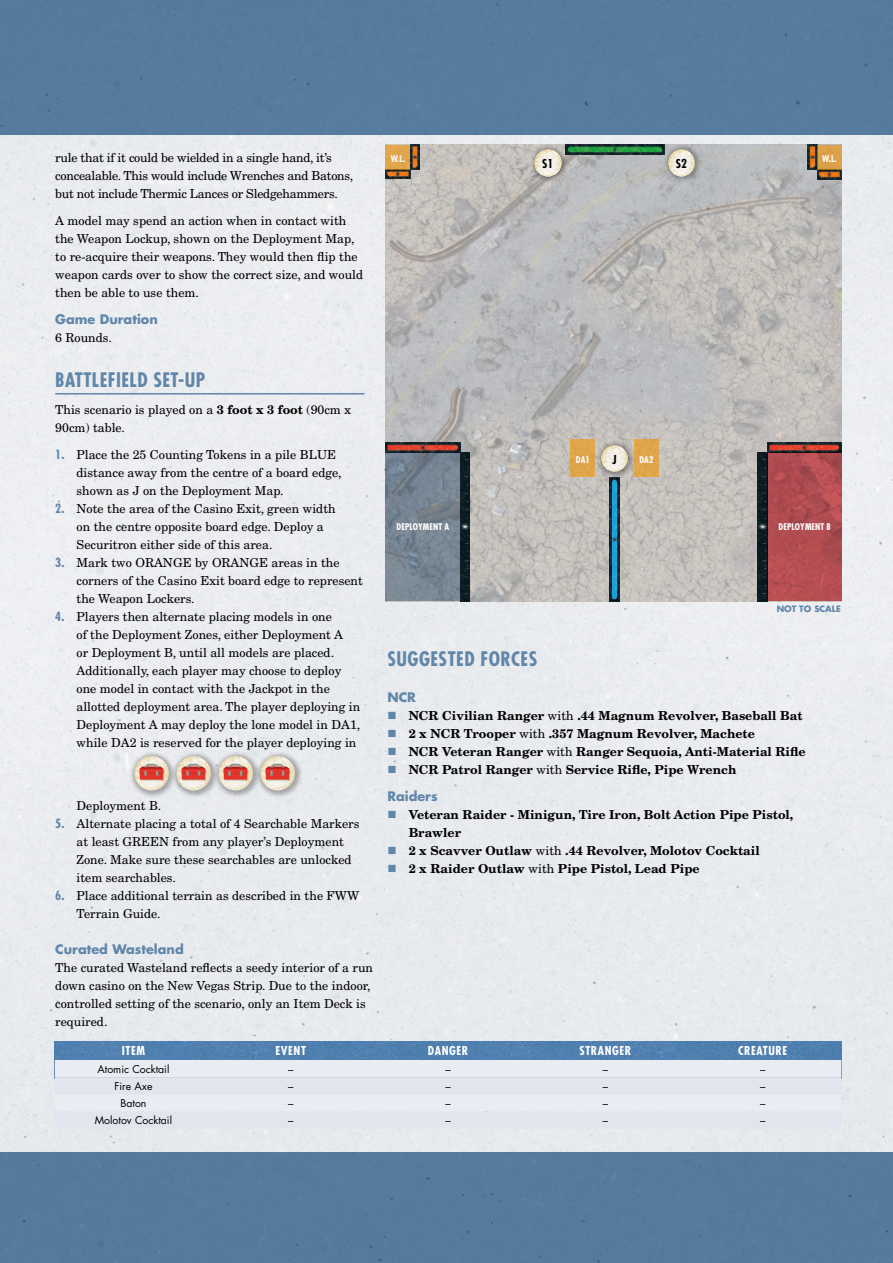
<style>
.page{position:relative;width:893px;height:1263px;background:#fff}
.page>*{position:absolute;margin:0;border:0;box-sizing:border-box;transform-origin:0 0}
.t1{font:700 condensed 19.5px "Futura Std";letter-spacing:.025em;color:#6086aa}
.t2{font:700 12.9px "Futura Std";color:#6086aa}
.t3{font:12.3px/18px "New Century Schlbk LT Std";color:#000}
.t4{font:700 12.3px/18px "New Century Schlbk LT Std";color:#000}
.t5{font:12.3px/18px "New Century Schlbk LT Std";letter-spacing:-.02em;color:#000}
.t6{font:700 condensed 12px "Futura Std";letter-spacing:.05em;color:#fff}
.t7{font:700 condensed 12px "Futura Std";color:#000}
.t8{font:10.5px "Futura Std";color:#000}
.t9{font:700 condensed 9px "Futura Std";letter-spacing:.01em;color:#fff}
.t10{font:700 8.55px "Futura Std";color:#6086aa}
.s1{font-weight:700}
.s2{font-family:"Futura Std";font-weight:700;font-stretch:condensed;color:#6086aa}
.s3{color:#6086aa}
.s4{font-weight:400}
</style>
<div class="page">
<div style="left:0;top:135px;width:893px;height:1017px;background:#eaecef"></div>
<div style="left:0;top:1152px;width:893px;height:111px;background:#567a9e"></div>
<div style="left:0;top:0;width:893px;height:135px;background:#577b9e"></div>
<img style="left:55px;top:1041px;width:786px;height:19px">
<div style="left:55px;top:1060px;width:786px;height:69px;background:#e4e7ee"></div>
<img style="left:386px;top:145px;width:456px;height:456px">
<img style="left:758px;top:452px;width:9px;height:149px">
<img style="left:460px;top:452px;width:10px;height:149px">
<img style="left:569px;top:145px;width:93px;height:10px">
<img style="left:808px;top:145px;width:9px;height:25px">
<img style="left:410px;top:145px;width:10px;height:25px">
<img style="left:386px;top:170px;width:24px;height:9px">
<img style="left:817px;top:170px;width:25px;height:9px">
<img style="left:610px;top:479px;width:10px;height:122px">
<img style="left:386px;top:442px;width:74px;height:10px">
<img style="left:767px;top:443px;width:75px;height:9px">
<div style="left:817px;top:145px;width:25px;height:25px;background:#dba14a"></div>
<div style="left:634px;top:439px;width:25px;height:38px;background:#e1a54c"></div>
<div style="left:570px;top:439px;width:25px;height:38px;background:#e1a54b"></div>
<div style="left:386px;top:145px;width:24px;height:25px;background:#e1a64b"></div>
<svg style="left:767px;top:452px;width:75px;height:149px;background:#ae4b50"></svg>
<svg style="left:386px;top:452px;width:74px;height:149px;background:#758390"></svg>
<div style="left:129px;top:750px;width:48px;height:49px;background:#000;opacity:.3"></div>
<img style="left:134px;top:756px;width:35px;height:34px;border-radius:17px">
<div style="left:171px;top:750px;width:48px;height:49px;background:#000;opacity:.3"></div>
<img style="left:176px;top:756px;width:35px;height:34px;border-radius:17px">
<div style="left:213px;top:750px;width:48px;height:49px;background:#000;opacity:.3"></div>
<img style="left:219px;top:756px;width:34px;height:34px;border-radius:17px">
<div style="left:255px;top:750px;width:48px;height:49px;background:#000;opacity:.3"></div>
<img style="left:261px;top:756px;width:34px;height:34px;border-radius:17px">
<hr style="left:55px;top:393px;width:309px;height:2px;background:#6086aa">
<div style="left:595px;top:439px;width:41px;height:40px;background:#000;opacity:.3"></div>
<img style="left:597px;top:441px;width:35px;height:34px;border-radius:17px">
<div style="left:662px;top:144px;width:41px;height:40px;background:#000;opacity:.3"></div>
<img style="left:664px;top:146px;width:35px;height:34px;border-radius:17px">
<div style="left:529px;top:144px;width:40px;height:40px;background:#000;opacity:.3"></div>
<img style="left:531px;top:146px;width:34px;height:34px;border-radius:17px">
<p class="t5" style="left:55px;top:149px;width:299px">rule that if it could be wielded in a single hand, it’s concealable. This would include Wrenches and Batons, but not include Thermic Lances or Sledgehammers.</p>
<p class="t3" style="left:55px;top:212px;width:310px">A model may spend an action when in contact with the Weapon Lockup, shown on the Deployment Map, to re-acquire their weapons. They would then flip the weapon cards over to show the correct size, and would then be able to use them.</p>
<p class="t2" style="left:55px;top:311px;width:104px">Game Duration</p>
<p class="t3" style="left:55px;top:329px;width:58px">6 Rounds.</p>
<h1 class="t1" style="left:55px;top:368px;width:152px">BATTLEFIELD SET-UP</h1>
<p class="t3" style="left:55px;top:401px;width:297px">This scenario is played on a <span class="s1">3 foot x 3 foot</span> (90cm x<br>90cm) table.</p>
<p class="t3" style="left:77px;top:446px;width:266px;text-indent:-21px"><span class="s2">1.</span> Place the 25 Counting Tokens in a pile BLUE distance away from the centre of a board edge, shown as J on the Deployment Map.</p>
<p class="t3" style="left:77px;top:500px;width:261px;text-indent:-21px"><span class="s2">2.</span> Note the area of the Casino Exit, green width on the centre opposite board edge. Deploy a<br>Securitron either side of this area.</p>
<p class="t3" style="left:77px;top:554px;width:288px;text-indent:-21px"><span class="s2">3.</span> Mark two ORANGE by ORANGE areas in the corners of the Casino Exit board edge to represent the Weapon Lockers.</p>
<p class="t3" style="left:77px;top:608px;width:285px;text-indent:-21px"><span class="s2">4.</span> Players then alternate placing models in one<br>of the Deployment Zones, either Deployment A<br>or Deployment B, until all models are placed.<br>Additionally, each player may choose to deploy one model in contact with the Jackpot in the allotted deployment area. The player deploying in Deployment A may deploy the lone model in DA1, while DA2 is reserved for the player deploying in</p>
<p class="t3" style="left:77px;top:797px;width:86px">Deployment B.</p>
<p class="t3" style="left:77px;top:815px;width:284px;text-indent:-21px"><span class="s2">5.</span> Alternate placing a total of 4 Searchable Markers at least GREEN from any player’s Deployment Zone. Make sure these searchables are unlocked item searchables.</p>
<p class="t3" style="left:77px;top:887px;width:284px;text-indent:-21px"><span class="s2">6.</span> Place additional terrain as described in the FWW<br>Terrain Guide.</p>
<p class="t2" style="left:55px;top:941px;width:130px">Curated Wasteland</p>
<p class="t3" style="left:55px;top:959px;width:319px">The curated Wasteland reflects a seedy interior of a run down casino on the New Vegas Strip. Due to the indoor, controlled setting of the scenario, only an Item Deck is required.</p>
<p class="t9" style="left:391px;top:153px;width:16px">W.L.</p>
<p class="t9" style="left:822px;top:153px;width:16px">W.L.</p>
<p class="t7" style="left:542px;top:156px;width:13px">S1</p>
<p class="t7" style="left:676px;top:156px;width:13px">S2</p>
<p class="t9" style="left:397px;top:521px;width:54px">DEPLOYMENT A</p>
<p class="t7" style="left:613px;top:452px;width:6px">J</p>
<p class="t9" style="left:576px;top:454px;width:16px">DA1</p>
<p class="t9" style="left:639px;top:454px;width:16px">DA2</p>
<p class="t9" style="left:778px;top:521px;width:54px">DEPLOYMENT B</p>
<p class="t10" style="left:777px;top:603px;width:66px">NOT TO SCALE</p>
<h1 class="t1" style="left:387px;top:647px;width:151px">SUGGESTED FORCES</h1>
<p class="t2" style="left:387px;top:689px;width:30px">NCR</p>
<p class="t4" style="left:387px;top:706px;width:417px"><span class="s3">■</span> NCR Civilian Ranger <span class="s4">with</span> .44 Magnum Revolver, Baseball Bat</p>
<p class="t4" style="left:387px;top:724px;width:369px"><span class="s3">■</span> 2 x NCR Trooper <span class="s4">with</span> .357 Magnum Revolver, Machete</p>
<p class="t4" style="left:387px;top:742px;width:420px"><span class="s3">■</span> NCR Veteran Ranger <span class="s4">with</span> Ranger Sequoia, Anti-Material Rifle</p>
<p class="t4" style="left:387px;top:760px;width:351px"><span class="s3">■</span> NCR Patrol Ranger <span class="s4">with</span> Service Rifle, Pipe Wrench</p>
<p class="t2" style="left:387px;top:788px;width:52px">Raiders</p>
<p class="t4" style="left:409px;top:805px;width:386px;text-indent:-21px"><span class="s3">■</span> Veteran Raider - Minigun, Tire Iron, Bolt Action Pipe Pistol,<br>Brawler</p>
<p class="t4" style="left:387px;top:841px;width:374px"><span class="s3">■</span> 2 x Scavver Outlaw <span class="s4">with</span> .44 Revolver, Molotov Cocktail</p>
<p class="t4" style="left:387px;top:859px;width:314px"><span class="s3">■</span> 2 x Raider Outlaw <span class="s4">with</span> Pipe Pistol, Lead Pipe</p>
<p class="t6" style="left:122px;top:1043px;width:25px">ITEM</p>
<p class="t6" style="left:276px;top:1043px;width:32px">EVENT</p>
<p class="t6" style="left:428px;top:1043px;width:42px">DANGER</p>
<p class="t6" style="left:579px;top:1043px;width:53px">STRANGER</p>
<p class="t6" style="left:738px;top:1043px;width:50px">CREATURE</p>
<p class="t8" style="left:98px;top:1062px;width:73px">Atomic Cocktail</p>
<p class="t8" style="left:288px;top:1062px;width:7px">–</p>
<p class="t8" style="left:445px;top:1062px;width:7px">–</p>
<p class="t8" style="left:603px;top:1062px;width:7px">–</p>
<p class="t8" style="left:760px;top:1062px;width:7px">–</p>
<p class="t8" style="left:114px;top:1079px;width:39px">Fire Axe</p>
<p class="t8" style="left:288px;top:1079px;width:7px">–</p>
<p class="t8" style="left:445px;top:1079px;width:7px">–</p>
<p class="t8" style="left:603px;top:1079px;width:7px">–</p>
<p class="t8" style="left:760px;top:1079px;width:7px">–</p>
<p class="t8" style="left:120px;top:1097px;width:27px">Baton</p>
<p class="t8" style="left:288px;top:1097px;width:7px">–</p>
<p class="t8" style="left:445px;top:1097px;width:7px">–</p>
<p class="t8" style="left:603px;top:1097px;width:7px">–</p>
<p class="t8" style="left:760px;top:1097px;width:7px">–</p>
<p class="t8" style="left:95px;top:1114px;width:79px">Molotov Cocktail</p>
<p class="t8" style="left:288px;top:1114px;width:7px">–</p>
<p class="t8" style="left:445px;top:1114px;width:7px">–</p>
<p class="t8" style="left:603px;top:1114px;width:7px">–</p>
<p class="t8" style="left:760px;top:1114px;width:7px">–</p>
</div>
